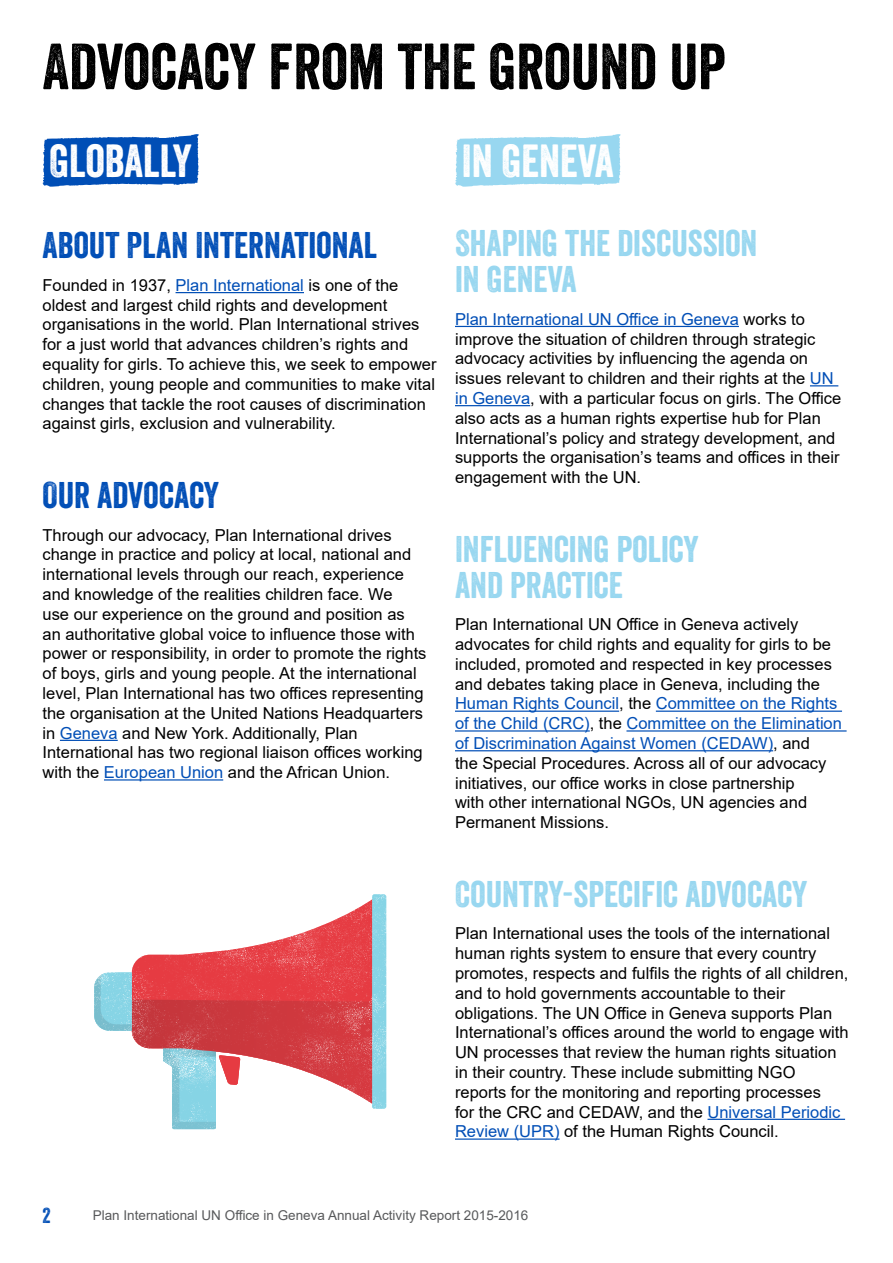
<style>
.page{position:relative;width:893px;height:1263px;background:#fff}
.page>*{position:absolute;margin:0;border:0;box-sizing:border-box;transform-origin:0 0}
.t1{font:63px "Veneer";color:#000}
.t2{font:45px "Veneer";color:#fff}
.t3{font:36px/36px "Veneer";color:#98d7f0}
.t4{font:36px "Veneer";color:#004eb6}
.t5{font:21px "Veneer";color:#004eb6}
.t6{font:16.5px/19.8px "Arial";color:#000}
.t7{font:13.5px "Arial";color:#58595b}
.s1{color:#004eb6}
</style>
<div class="page">
<svg style="left:42px;top:134px;width:157px;height:53px;background:#2064bf"></svg>
<svg style="left:455px;top:134px;width:166px;height:53px;background:#a4dbf1"></svg>
<hr style="left:176px;top:292px;width:128px;height:1px;background:#004eb6">
<hr style="left:60px;top:740px;width:58px;height:1px;background:#004eb6">
<hr style="left:104px;top:779px;width:119px;height:1px;background:#004eb6">
<hr style="left:455px;top:326px;width:284px;height:1px;background:#004eb6">
<svg style="left:810px;top:385px;width:28px;height:1px"></svg>
<hr style="left:455px;top:405px;width:75px;height:1px;background:#004eb6">
<hr style="left:455px;top:710px;width:164px;height:2px;background:#004eb6">
<hr style="left:656px;top:710px;width:186px;height:2px;background:#004eb6">
<hr style="left:455px;top:730px;width:135px;height:1px;background:#004eb6">
<hr style="left:626px;top:730px;width:221px;height:1px;background:#004eb6">
<hr style="left:455px;top:750px;width:318px;height:1px;background:#004eb6">
<hr style="left:707px;top:1119px;width:138px;height:1px;background:#004eb6">
<hr style="left:455px;top:1138px;width:104px;height:2px;background:#004eb6">
<svg style="left:132px;top:899px;width:240px;height:73px"></svg>
<svg style="left:94px;top:972px;width:278px;height:157px"></svg>
<svg style="left:372px;top:894px;width:14px;height:215px;background:#8cd4e5"></svg>
<h1 class="t1" style="left:43px;top:28px;width:685px">ADVOCACY FROM THE GROUND UP</h1>
<h2 class="t2" style="left:50px;top:133px;width:144px">GLOBALLY</h2>
<h2 class="t2" style="left:462px;top:133px;width:154px">IN GENEVA</h2>
<h3 class="t4" style="left:43px;top:223px;width:336px">ABOUT PLAN INTERNATIONAL</h3>
<p class="t6" style="left:43px;top:275px;width:396px">Founded in 1937, <span class="s1">Plan International</span> is one of the oldest and largest child rights and development organisations in the world. Plan International strives for a just world that advances children’s rights and equality for girls. To achieve this, we seek to empower children, young people and communities to make vital changes that tackle the root causes of discrimination against girls, exclusion and vulnerability.</p>
<h3 class="t4" style="left:43px;top:473px;width:178px">OUR ADVOCACY</h3>
<p class="t6" style="left:43px;top:525px;width:385px">Through our advocacy, Plan International drives change in practice and policy at local, national and international levels through our reach, experience and knowledge of the realities children face. We<br>use our experience on the ground and position as an authoritative global voice to influence those with power or responsibility, in order to promote the rights of boys, girls and young people. At the international level, Plan International has two offices representing the organisation at the United Nations Headquarters in <span class="s1">Geneva</span> and New York. Additionally, Plan International has two regional liaison offices working with the <span class="s1">European Union</span> and the African Union.</p>
<h3 class="t3" style="left:455px;top:225px;width:304px">SHAPING THE DISCUSSION<br>IN GENEVA</h3>
<p class="t6" style="left:455px;top:309px;width:388px"><span class="s1">Plan International UN Office in Geneva</span> works to improve the situation of children through strategic advocacy activities by influencing the agenda on issues relevant to children and their rights at the <span class="s1">UN in Geneva</span>, with a particular focus on girls. The Office also acts as a human rights expertise hub for Plan International’s policy and strategy development, and supports the organisation’s teams and offices in their engagement with the UN.</p>
<h3 class="t3" style="left:455px;top:530px;width:245px">INFLUENCING POLICY<br>AND PRACTICE</h3>
<p class="t6" style="left:455px;top:614px;width:388px">Plan International UN Office in Geneva actively advocates for child rights and equality for girls to be included, promoted and respected in key processes and debates taking place in Geneva, including the <span class="s1">Human Rights Council</span>, the <span class="s1">Committee on the Rights of the Child (CRC)</span>, the <span class="s1">Committee on the Elimination of Discrimination Against Women (CEDAW)</span>, and<br>the Special Procedures. Across all of our advocacy initiatives, our office works in close partnership<br>with other international NGOs, UN agencies and Permanent Missions.</p>
<h3 class="t3" style="left:455px;top:875px;width:354px">COUNTRY-SPECIFIC ADVOCACY</h3>
<p class="t6" style="left:455px;top:923px;width:395px">Plan International uses the tools of the international human rights system to ensure that every country promotes, respects and fulfils the rights of all children, and to hold governments accountable to their obligations. The UN Office in Geneva supports Plan International’s offices around the world to engage with UN processes that review the human rights situation in their country. These include submitting NGO reports for the monitoring and reporting processes<br>for the CRC and CEDAW, and the <span class="s1">Universal Periodic Review (UPR)</span> of the Human Rights Council.</p>
<p class="t5" style="left:43px;top:1202px;width:10px">2</p>
<p class="t7" style="left:93px;top:1206px;width:437px">Plan International UN Office in Geneva Annual Activity Report 2015-2016</p>
</div>
